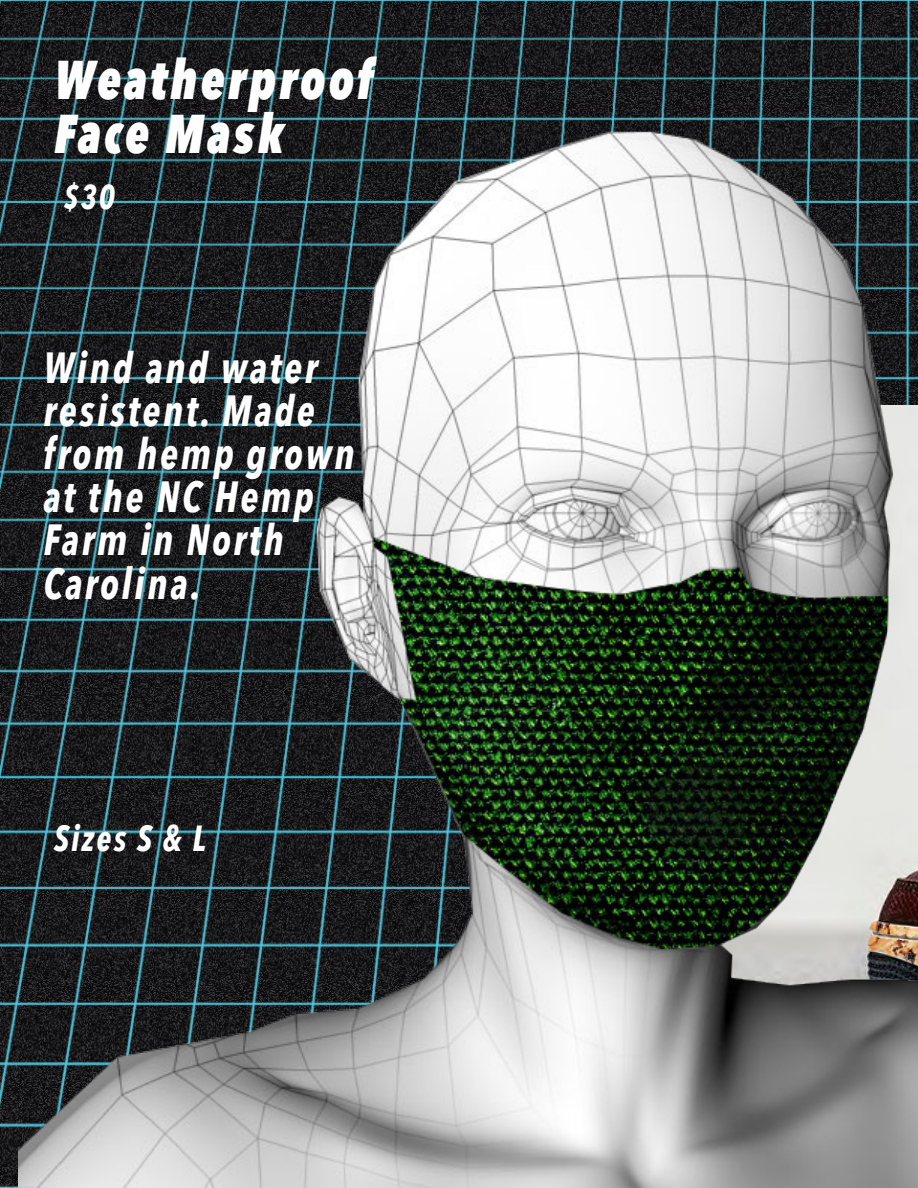
<style>
.page{position:relative;width:918px;height:1188px;background:#fff}
.page>*{position:absolute;margin:0;border:0;box-sizing:border-box;transform-origin:0 0}
.t1{font:italic 800 54.45px/54px "Avenir Next Condensed";letter-spacing:.07em;color:#fff;scale:.88 1}
.t2{font:italic 700 43.5px/43.2px "Avenir Next Condensed";letter-spacing:.07em;color:#fff;scale:.88 1}
.t3{font:italic 700 36.3px "Avenir Next Condensed";letter-spacing:.07em;color:#fff;scale:.88 1}
.t4{font:italic 700 34.5px "Avenir Next Condensed";color:#fff;scale:.88 1}
</style>
<div class="page">
<img style="left:0;top:0;width:918px;height:1188px">
<img style="left:18px;top:130px;width:900px;height:1058px">
<p class="t1" style="left:54px;top:52px;width:364px">Weatherproof<br>Face Mask</p>
<p class="t4" style="left:63px;top:175px;width:60px">$30</p>
<p class="t2" style="left:44px;top:345px;width:355px">Wind and water resistent. Made from hemp grown at the NC Hemp<br>Farm in North<br>Carolina.</p>
<p class="t3" style="left:54px;top:816px;width:174px">Sizes S &amp; L</p>
</div>
